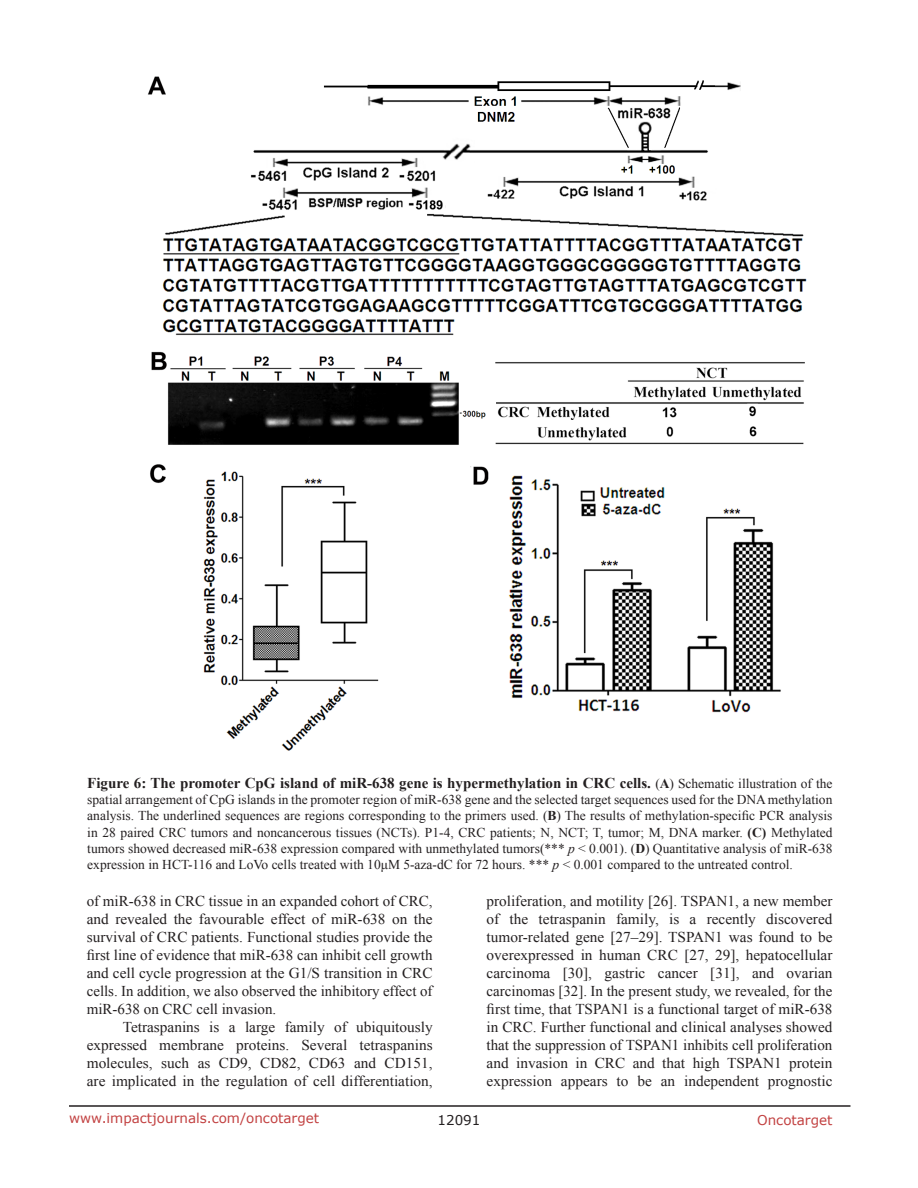
<style>
.page{position:relative;width:918px;height:1188px;background:#fff}
.page>*{position:absolute;margin:0;border:0;box-sizing:border-box;transform-origin:0 0}
.BodyText{font:15px/18px "Times New Roman";color:#231f20;text-align:justify}
.FigureText{font:700 15px "Times New Roman";color:#231f20}
.FigureText-2{font:13.5px/16.2px "Times New Roman";color:#231f20;text-align:justify}
.t1{font:13.5px "Verdana";color:#c24141}
.t2{font:13.5px "Verdana";color:#231f20}
.s1{font-weight:400;font-size:13.5px}
.s2{font-size:13.5px}
.s3{font-weight:700}
.s4{font-style:italic}
</style>
<div class="page">
<hr style="left:69px;top:1105px;width:781px;height:2px;background:#231f20">
<img style="left:148px;top:76px;width:659px;height:675px">
<p class="FigureText" style="left:87px;top:773px;width:747px">Figure 6: The promoter CpG island of miR-638 gene is hypermethylation in CRC cells. <span class="s1">(</span><span class="s2">A</span><span class="s1">) Schematic illustration of the</span></p>
<p class="FigureText-2" style="left:87px;top:791px;width:747px">spatial arrangement of CpG islands in the promoter region of miR-638 gene and the selected target sequences used for the DNA methylation analysis. The underlined sequences are regions corresponding to the primers used. (<span class="s3">B</span>) The results of methylation-specific PCR analysis in 28 paired CRC tumors and noncancerous tissues (NCTs). P1-4, CRC patients; N, NCT; T, tumor; M, DNA marker. <span class="s3">(C)</span> Methylated tumors showed decreased miR-638 expression compared with unmethylated tumors(*** <span class="s4">p</span> &lt; 0.001). (<span class="s3">D</span>) Quantitative analysis of miR-638 expression in HCT-116 and LoVo cells treated with 10μΜ 5-aza-dC for 72 hours. *** <span class="s4">p</span> &lt; 0.001 compared to the untreated control.</p>
<p class="BodyText" style="left:87px;top:892px;width:347px">of miR-638 in CRC tissue in an expanded cohort of CRC, and revealed the favourable effect of miR-638 on the survival of CRC patients. Functional studies provide the first line of evidence that miR-638 can inhibit cell growth and cell cycle progression at the G1/S transition in CRC cells. In addition, we also observed the inhibitory effect of miR-638 on CRC cell invasion.</p>
<p class="BodyText" style="left:87px;top:1018px;width:347px;text-indent:36px">Tetraspanins is a large family of ubiquitously expressed membrane proteins. Several tetraspanins molecules, such as CD9, CD82, CD63 and CD151, are implicated in the regulation of cell differentiation,</p>
<p class="BodyText" style="left:487px;top:892px;width:347px">proliferation, and motility [26]. TSPAN1, a new member of the tetraspanin family, is a recently discovered tumor-related gene [27–29]. TSPAN1 was found to be overexpressed in human CRC [27, 29], hepatocellular carcinoma [30], gastric cancer [31], and ovarian carcinomas [32]. In the present study, we revealed, for the first time, that TSPAN1 is a functional target of miR-638 in CRC. Further functional and clinical analyses showed that the suppression of TSPAN1 inhibits cell proliferation and invasion in CRC and that high TSPAN1 protein expression appears to be an independent prognostic</p>
<p class="t1" style="left:69px;top:1109px;width:252px">www.impactjournals.com/oncotarget</p>
<p class="t2" style="left:438px;top:1111px;width:44px">12091</p>
<p class="t1" style="left:757px;top:1111px;width:77px">Oncotarget</p>
</div>
